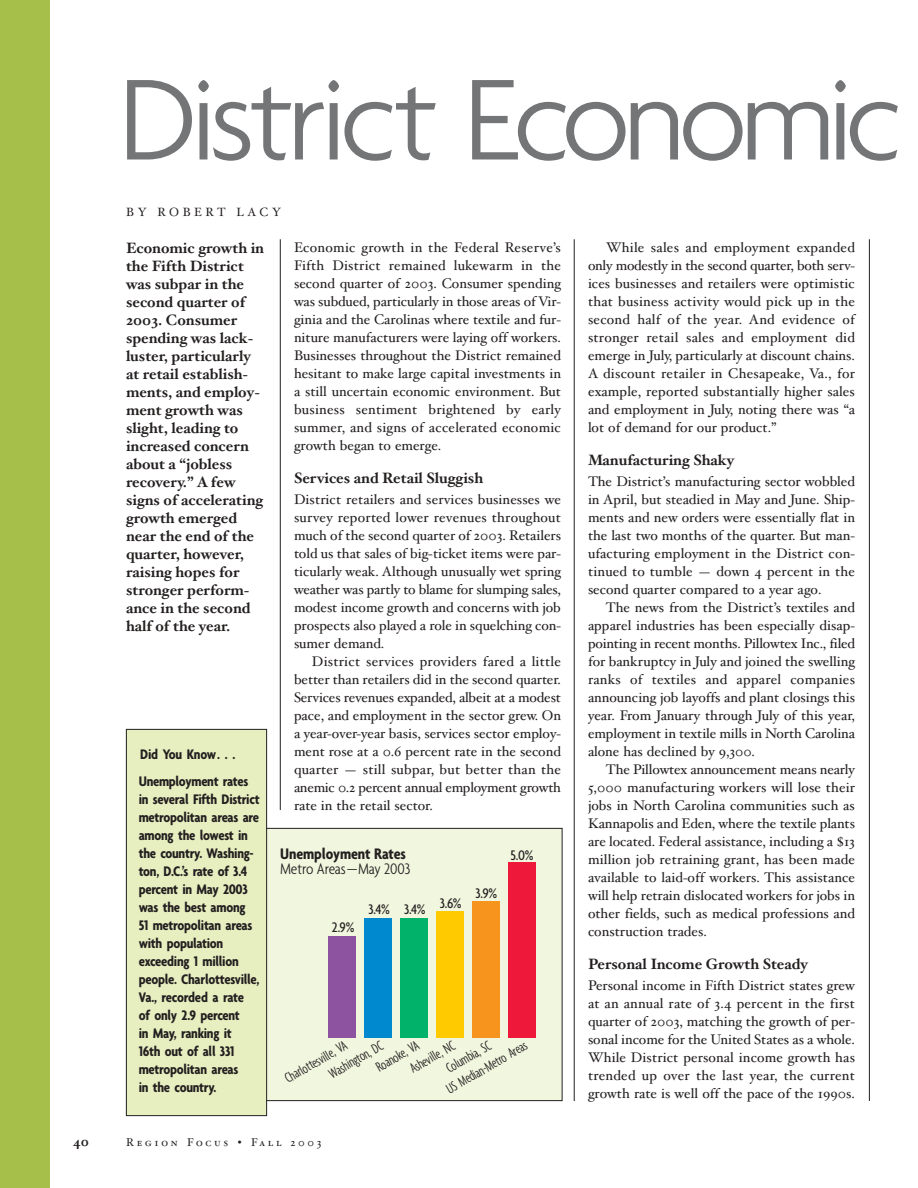
<style>
.page{position:relative;width:918px;height:1188px;background:#fff}
.page>*{position:absolute;margin:0;border:0;box-sizing:border-box;transform-origin:0 0}
.t1{font:300 124.5px "Agenda";letter-spacing:-.055em;color:#737577}
.t2{font:300 condensed 16.5px "Agenda";letter-spacing:-.005em;color:#231f1f}
.t3{font:700 condensed 16.5px "Agenda";letter-spacing:-.005em;color:#231f1f}
.t4{font:700 15px/18px "Hoefler Text";color:#231f1f}
.t5{font:700 condensed 15px/18px "Agenda";letter-spacing:-.02em;color:#231f1f}
.t6{font:300 extra-condensed 15px "Agenda";color:#231f1f}
.t7{font:500 condensed 15px "Agenda";color:#231f1f}
.t8{font:13.95px/18px "Hoefler Text";color:#231f1f;text-align:justify}
.t9{font:700 13.5px "Hoefler Text";color:#231f1f}
.t10{font:12px "Hoefler Text Roman Small Caps";letter-spacing:.3em;color:#231f1f}
.t11{font:11.25px "Hoefler Text Roman Small Caps";letter-spacing:.24em;color:#231f1f}
</style>
<div class="page">
<div style="left:0;top:0;width:50px;height:1188px;background:#a6be4a"></div>
<div style="left:225px;top:828px;width:337px;height:273px;background:#f1f6df"></div>
<hr style="left:869px;top:239px;width:1px;height:862px;background:#231f1f">
<hr style="left:280px;top:239px;width:1px;height:571px;background:#231f1f">
<hr style="left:574px;top:239px;width:1px;height:862px;background:#231f1f">
<div style="left:328px;top:936px;width:28px;height:102px;background:#8d52a0"></div>
<div style="left:364px;top:919px;width:28px;height:119px;background:#0089cf"></div>
<div style="left:400px;top:919px;width:28px;height:119px;background:#00b26a"></div>
<div style="left:436px;top:912px;width:28px;height:126px;background:#ffcb00"></div>
<div style="left:472px;top:901px;width:28px;height:137px;background:#f7941e"></div>
<div style="left:508px;top:862px;width:28px;height:176px;background:#ee193a"></div>
<div style="left:127px;top:730px;width:139px;height:385px;background:#e7efc1"></div>
<div style="left:126px;top:729px;width:141px;height:387px;border:1px solid #231f1f"></div>
<h1 class="t1" style="left:118px;top:69px;width:785px">District Economic</h1>
<p class="t10" style="left:126px;top:205px;width:157px">BY ROBERT LACY</p>
<p class="t4" style="left:126px;top:240px;width:140px">Economic growth in the Fifth District was subpar in the second quarter of<br>2003. Consumer spending was lack&shy;luster, particularly at retail establish&shy;ments, and employ&shy;ment growth was slight, leading to increased concern about a “jobless recovery.” A few signs of accelerating growth emerged near the end of the quarter, however, raising hopes for stronger perform&shy;ance in the second half of the year.</p>
<p class="t5" style="left:139px;top:743px;width:111px;line-height:27px">Did You Know. . .<br>Unemployment rates</p>
<p class="t5" style="left:139px;top:792px;width:122px">in several Fifth District metropolitan areas are among the lowest in the country. Washing&shy;ton, D.C.’s rate of 3.4 percent in May 2003 was the best among<br>51 metropolitan areas with population exceeding 1 million people. Charlottesville,<br>Va., recorded a rate<br>of only 2.9 percent<br>in May, ranking it<br>16th out of all 331 metropolitan areas<br>in the country.</p>
<p class="t8" style="left:294px;top:240px;width:269px">Economic growth in the Federal Reserve’s Fifth District remained lukewarm in the second quarter of 2003. Consumer spending was subdued, particularly in those areas of Vir&shy;ginia and the Carolinas where textile and fur&shy;niture manufacturers were laying off workers.<br>Businesses throughout the District remained hesitant to make large capital investments in a still uncertain economic environment. But business sentiment brightened by early summer, and signs of accelerated economic growth began to emerge.</p>
<p class="t4" style="left:294px;top:471px;width:191px">Services and Retail Sluggish</p>
<p class="t8" style="left:294px;top:492px;width:269px">District retailers and services businesses we survey reported lower revenues throughout much of the second quarter of 2003. Retailers told us that sales of big-ticket items were par&shy;ticularly weak. Although unusually wet spring weather was partly to blame for slumping sales, modest income growth and concerns with job prospects also played a role in squelching con&shy;sumer demand.</p>
<p class="t8" style="left:294px;top:654px;width:269px;text-indent:18px">District services providers fared a little better than retailers did in the second quarter.<br>Services revenues expanded, albeit at a modest pace, and employment in the sector grew. On a year-over-year basis, services sector employ&shy;ment rose at a 0.6 percent rate in the second quarter — still subpar, but better than the anemic 0.2 percent annual employment growth rate in the retail sector.</p>
<p class="t3" style="left:280px;top:849px;width:127px">Unemployment Rates</p>
<p class="t2" style="left:280px;top:862px;width:132px">Metro Areas—May 2003</p>
<p class="t7" style="left:332px;top:922px;width:24px">2.9%</p>
<p class="t7" style="left:368px;top:904px;width:95px">3.4% 3.4% 3.6%</p>
<p class="t7" style="left:475px;top:888px;width:23px">3.9%</p>
<p class="t7" style="left:510px;top:849px;width:25px">5.0%</p>
<p class="t6" style="left:327px;top:1070px;width:62px;rotate:-30deg">Washington, DC</p>
<p class="t6" style="left:408px;top:1064px;width:51px;rotate:-30deg">Asheville, NC</p>
<p class="t6" style="left:444px;top:1064px;width:51px;rotate:-30deg">Columbia, SC</p>
<p class="t6" style="left:283px;top:1074px;width:71px;rotate:-30deg">Charlottesville, VA</p>
<p class="t6" style="left:374px;top:1063px;width:49px;rotate:-30deg">Roanoke, VA</p>
<p class="t6" style="left:445px;top:1085px;width:92px;rotate:-30deg">US Median-Metro Areas</p>
<p class="t9" style="left:73px;top:1137px;width:17px">40</p>
<p class="t11" style="left:126px;top:1136px;width:197px">Region Focus • Fall 2003</p>
<p class="t8" style="left:588px;top:240px;width:269px;text-indent:18px">While sales and employment expanded only modestly in the second quarter, both serv&shy;ices businesses and retailers were optimistic that business activity would pick up in the second half of the year. And evidence of stronger retail sales and employment did emerge in July, particularly at discount chains.<br>A discount retailer in Chesapeake, Va., for example, reported substantially higher sales and employment in July, noting there was “a lot of demand for our product.”</p>
<p class="t4" style="left:588px;top:453px;width:148px">Manufacturing Shaky</p>
<p class="t8" style="left:588px;top:474px;width:269px">The District’s manufacturing sector wobbled in April, but steadied in May and June. Ship&shy;ments and new orders were essentially flat in the last two months of the quarter. But man&shy;ufacturing employment in the District con&shy;tinued to tumble — down 4 percent in the second quarter compared to a year ago.</p>
<p class="t8" style="left:588px;top:600px;width:269px;text-indent:18px">The news from the District’s textiles and apparel industries has been especially disap&shy;pointing in recent months. Pillowtex Inc., filed for bankruptcy in July and joined the swelling ranks of textiles and apparel companies announcing job layoffs and plant closings this year. From January through July of this year, employment in textile mills in North Carolina alone has declined by 9,300.</p>
<p class="t8" style="left:588px;top:762px;width:269px;text-indent:18px">The Pillowtex announcement means nearly 5,000 manufacturing workers will lose their jobs in North Carolina communities such as Kannapolis and Eden, where the textile plants are located. Federal assistance, including a $13 million job retraining grant, has been made available to laid-off workers. This assistance will help retrain dislocated workers for jobs in other fields, such as medical professions and construction trades.</p>
<p class="t4" style="left:588px;top:957px;width:221px">Personal Income Growth Steady</p>
<p class="t8" style="left:588px;top:978px;width:269px">Personal income in Fifth District states grew at an annual rate of 3.4 percent in the first quarter of 2003, matching the growth of per&shy;sonal income for the United States as a whole.<br>While District personal income growth has trended up over the last year, the current growth rate is well off the pace of the 1990s.</p>
</div>
